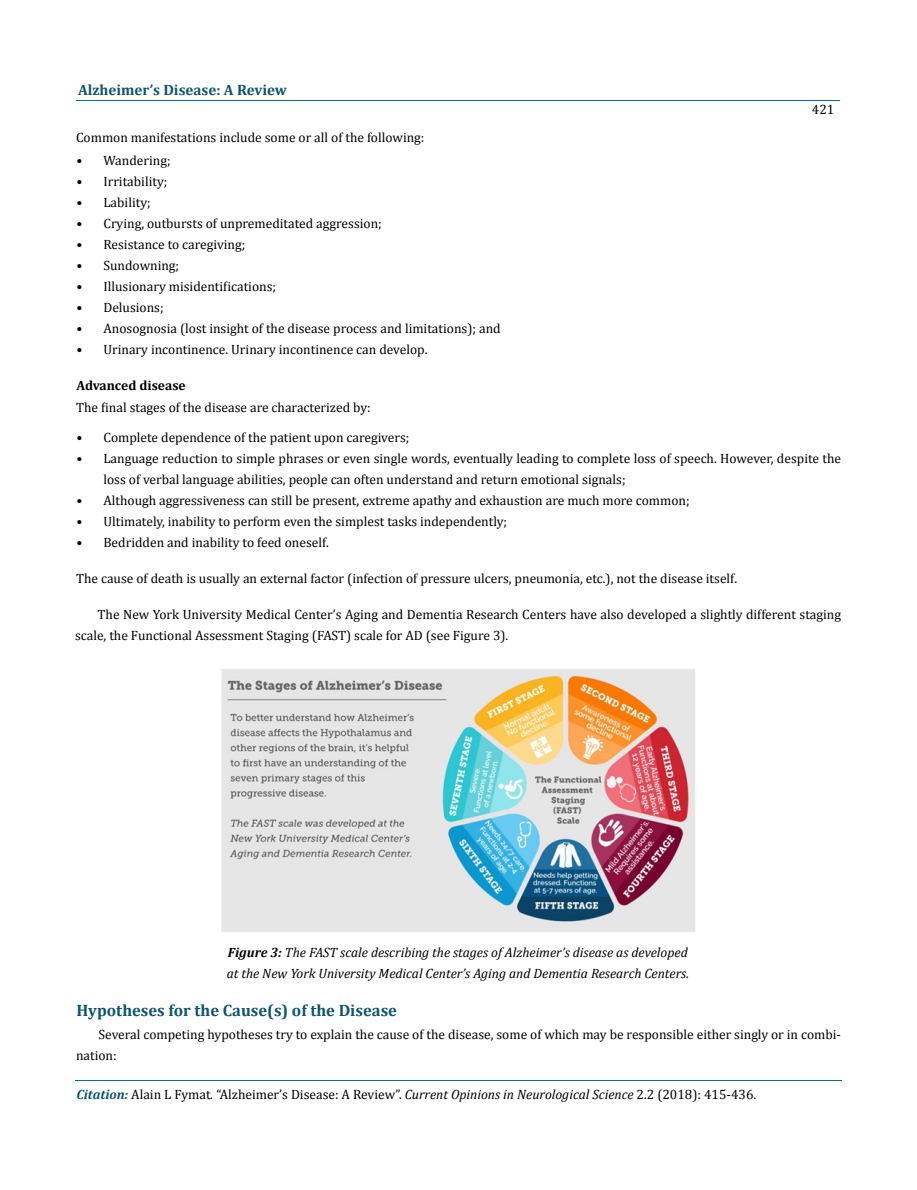
<style>
.page{position:relative;width:917px;height:1190px;background:#fff}
.page>*{position:absolute;margin:0;border:0;box-sizing:border-box;transform-origin:0 0}
.t1{font:700 16.5px "Cambria";color:#0e546a}
.t2{font:700 15px "Cambria";color:#0e546a}
.t3{font:13.5px/21px "Cambria";color:#000}
.t4{font:italic 13.5px/21px "Cambria";color:#000}
.t5{font:700 13.5px "Cambria";color:#000}
.s1{font-weight:700}
.s2{font-weight:700;font-style:italic;font-size:13.35px;color:#0e546a}
.s3{font-style:italic}
</style>
<div class="page">
<hr style="left:76px;top:100px;width:764px;height:1px;background:#0d66b1">
<hr style="left:75px;top:1080px;width:766px;height:1px;background:#0d66b1">
<img style="left:221px;top:669px;width:474px;height:263px">
<p class="t2" style="left:78px;top:80px;width:210px">Alzheimer’s Disease: A Review</p>
<p class="t3" style="left:76px;top:126px;width:350px">Common manifestations include some or all of the following:</p>
<p class="t3" style="left:76px;top:149px;width:96px">• Wandering;</p>
<p class="t3" style="left:76px;top:170px;width:92px">• Irritability;</p>
<p class="t3" style="left:76px;top:191px;width:76px">• Lability;</p>
<p class="t3" style="left:76px;top:212px;width:307px">• Crying, outbursts of unpremeditated aggression;</p>
<p class="t3" style="left:76px;top:233px;width:170px">• Resistance to caregiving;</p>
<p class="t3" style="left:76px;top:254px;width:104px">• Sundowning;</p>
<p class="t3" style="left:76px;top:275px;width:201px">• Illusionary misidentifications;</p>
<p class="t3" style="left:76px;top:296px;width:89px">• Delusions;</p>
<p class="t3" style="left:76px;top:317px;width:426px">• Anosognosia (lost insight of the disease process and limitations); and</p>
<p class="t3" style="left:76px;top:338px;width:352px">• Urinary incontinence. Urinary incontinence can develop.</p>
<p class="t5" style="left:76px;top:377px;width:111px">Advanced disease</p>
<p class="t3" style="left:76px;top:396px;width:296px">The final stages of the disease are characterized by:</p>
<p class="t3" style="left:812px;top:99px;width:24px">421</p>
<p class="t3" style="left:76px;top:427px;width:334px">• Complete dependence of the patient upon caregivers;</p>
<p class="t3" style="left:103px;top:448px;width:739px;text-indent:-27px">• Language reduction to simple phrases or even single words, eventually leading to complete loss of speech. However, despite the loss of verbal language abilities, people can often understand and return emotional signals;</p>
<p class="t3" style="left:76px;top:490px;width:614px">• Although aggressiveness can still be present, extreme apathy and exhaustion are much more common;</p>
<p class="t3" style="left:76px;top:511px;width:432px">• Ultimately, inability to perform even the simplest tasks independently;</p>
<p class="t3" style="left:76px;top:532px;width:254px">• Bedridden and inability to feed oneself.</p>
<p class="t3" style="left:76px;top:567px;width:662px">The cause of death is usually an external factor (infection of pressure ulcers, pneumonia, etc.), not the disease itself.</p>
<p class="t3" style="left:75px;top:604px;width:767px;text-indent:23px">The New York University Medical Center’s Aging and Dementia Research Centers have also developed a slightly different staging scale, the Functional Assessment Staging (FAST) scale for AD (see Figure 3).</p>
<p class="t4" style="left:227px;top:941px;width:464px"><span class="s1">Figure 3:</span> The FAST scale describing the stages of Alzheimer’s disease as developed at the New York University Medical Center’s Aging and Dementia Research Centers.</p>
<p class="t1" style="left:76px;top:1000px;width:322px">Hypotheses for the Cause(s) of the Disease</p>
<p class="t3" style="left:76px;top:1023px;width:766px;text-indent:23px">Several competing hypotheses try to explain the cause of the disease, some of which may be responsible either singly or in combi&shy;nation:</p>
<p class="t3" style="left:76px;top:1083px;width:681px"><span class="s2">Citation:</span> Alain L Fymat<span class="s3">.</span> “Alzheimer’s Disease: A Review”. <span class="s3">Current Opinions in Neurological Science</span> 2.2 (2018): 415-436.</p>
</div>
